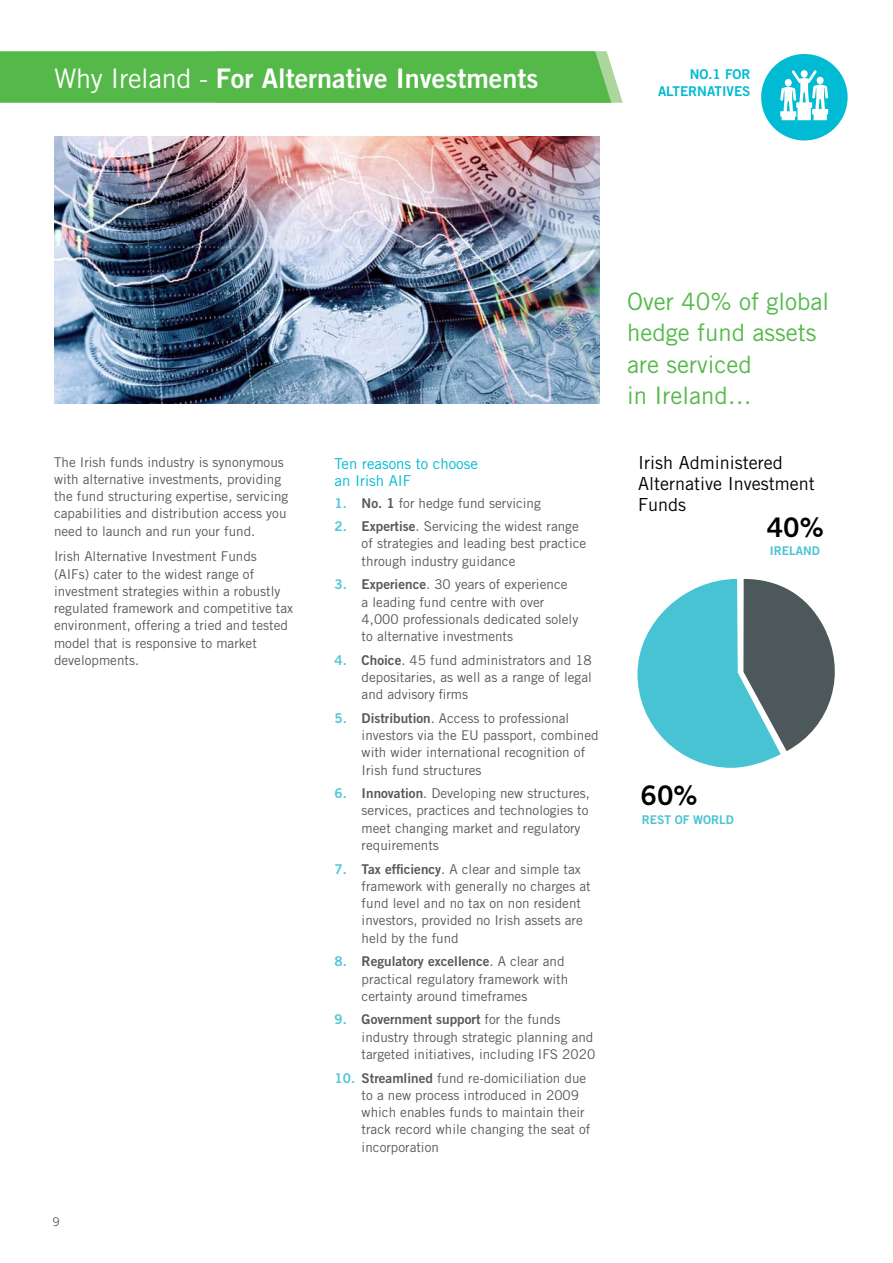
<style>
.page{position:relative;width:893px;height:1263px;background:#fff}
.page>*{position:absolute;margin:0;border:0;box-sizing:border-box;transform-origin:0 0}
.t1{font:27px "Trade Gothic Bold Two";color:#fff}
.t2{font:27px "Trade Gothic Bold Two";color:#010101}
.t3{font:24px/31.5px "Trade Gothic";color:#54b948}
.t4{font:18px/21px "Trade Gothic";color:#010101}
.t5{font:15px/17.2px "Trade Gothic";color:#00bbd3}
.t6{font:13.5px/17.2px "Trade Gothic";color:#58595b}
.t7{font:13.5px "Trade Gothic Bold Two";color:#58595b}
.t8{font:13.5px "Trade Gothic Bold Two";color:#00bbd3}
.t9{font:12px "Trade Gothic Bold Two";color:#47c3d3}
.t10{font:12px "Trade Gothic";color:#58595b}
.s1{font-family:"Trade Gothic"}
.s2{font-family:"Trade Gothic Bold Two";color:#53c6da}
.s3{font-family:"Trade Gothic Bold Two"}
.s4{color:#53c6da}
</style>
<div class="page">
<div style="left:0;top:51px;width:623px;height:52px;background:#54b948"></div>
<img style="left:54px;top:136px;width:546px;height:268px">
<svg style="left:637px;top:579px;width:198px;height:189px"></svg>
<div style="left:761px;top:54px;width:87px;height:86px;background:#00bbd3;border-radius:50%"></div>
<svg style="left:780px;top:70px;width:48px;height:50px"></svg>
<h1 class="t1" style="left:54px;top:61px;width:486px"><span class="s1">Why Ireland -</span> For Alternative Investments</h1>
<p class="t8" style="left:690px;top:66px;width:62px">NO.1 FOR</p>
<p class="t8" style="left:658px;top:82px;width:94px">ALTERNATIVES</p>
<p class="t6" style="left:54px;top:453px;width:236px">The Irish funds industry is synonymous with alternative investments, providing the fund structuring expertise, servicing capabilities and distribution access you need to launch and run your fund.</p>
<p class="t6" style="left:54px;top:548px;width:241px">Irish Alternative Investment Funds (AIFs) cater to the widest range of investment strategies within a robustly regulated framework and competitive tax environment, offering a tried and tested model that is responsive to market developments.</p>
<p class="t10" style="left:52px;top:1214px;width:9px">9</p>
<p class="t5" style="left:335px;top:455px;width:145px">Ten reasons to choose an Irish AIF</p>
<p class="t6" style="left:335px;top:494px;width:208px"><span class="s2">1.</span> <span class="s3">No. 1</span> for hedge fund servicing</p>
<p class="t6" style="left:362px;top:518px;width:226px;text-indent:-27px"><span class="s2">2.</span> <span class="s3">Expertise</span>. Servicing the widest range of strategies and leading best practice through industry guidance</p>
<p class="t6" style="left:362px;top:576px;width:218px;text-indent:-27px"><span class="s2">3.</span> <span class="s3">Experience</span>. 30 years of experience<br>a leading fund centre with over 4,000 professionals dedicated solely to alternative investments</p>
<p class="t6" style="left:362px;top:651px;width:232px;text-align:justify;text-indent:-27px"><span class="s2">4.</span> <span class="s3">Choice</span>. 45 fund administrators and 18 depositaries, as well as a range of legal and advisory firms</p>
<p class="t6" style="left:362px;top:709px;width:238px;text-indent:-27px"><span class="s2">5.</span> <span class="s3">Distribution</span>. Access to professional investors via the EU passport, combined with wider international recognition of Irish fund structures</p>
<p class="t6" style="left:362px;top:785px;width:230px;text-indent:-27px"><span class="s2">6.</span> <span class="s3">Innovation</span>. Developing new structures, services, practices and technologies to meet changing market and regulatory requirements</p>
<p class="t6" style="left:362px;top:860px;width:231px;text-indent:-27px"><span class="s2">7.</span> <span class="s3">Tax efficiency</span>. A clear and simple tax framework with generally no charges at fund level and no tax on non resident investors, provided no Irish assets are held by the fund</p>
<p class="t7" style="left:335px;top:953px;width:231px"><span class="s4">8.</span> Regulatory excellence<span class="s1">. A clear and</span></p>
<p class="t6" style="left:362px;top:970px;width:208px">practical regulatory framework with certainty around timeframes</p>
<p class="t7" style="left:335px;top:1011px;width:227px"><span class="s4">9.</span> Government support <span class="s1">for the funds</span></p>
<p class="t6" style="left:362px;top:1028px;width:235px">industry through strategic planning and targeted initiatives, including IFS 2020</p>
<p class="t6" style="left:362px;top:1069px;width:230px;text-indent:-27px"><span class="s2">10.</span> <span class="s3">Streamlined</span> fund re-domiciliation due to a new process introduced in 2009 which enables funds to maintain their track record while changing the seat of incorporation</p>
<h2 class="t3" style="left:627px;top:285px;width:203px">Over 40% of global hedge fund assets are serviced<br>in Ireland…</h2>
<h3 class="t4" style="left:638px;top:452px;width:178px">Irish Administered<br>Alternative Investment<br>Funds</h3>
<h1 class="t2" style="left:767px;top:511px;width:58px">40%</h1>
<p class="t9" style="left:770px;top:544px;width:52px">IRELAND</p>
<h1 class="t2" style="left:641px;top:778px;width:58px">60%</h1>
<p class="t9" style="left:642px;top:812px;width:94px">REST OF WORLD</p>
</div>
